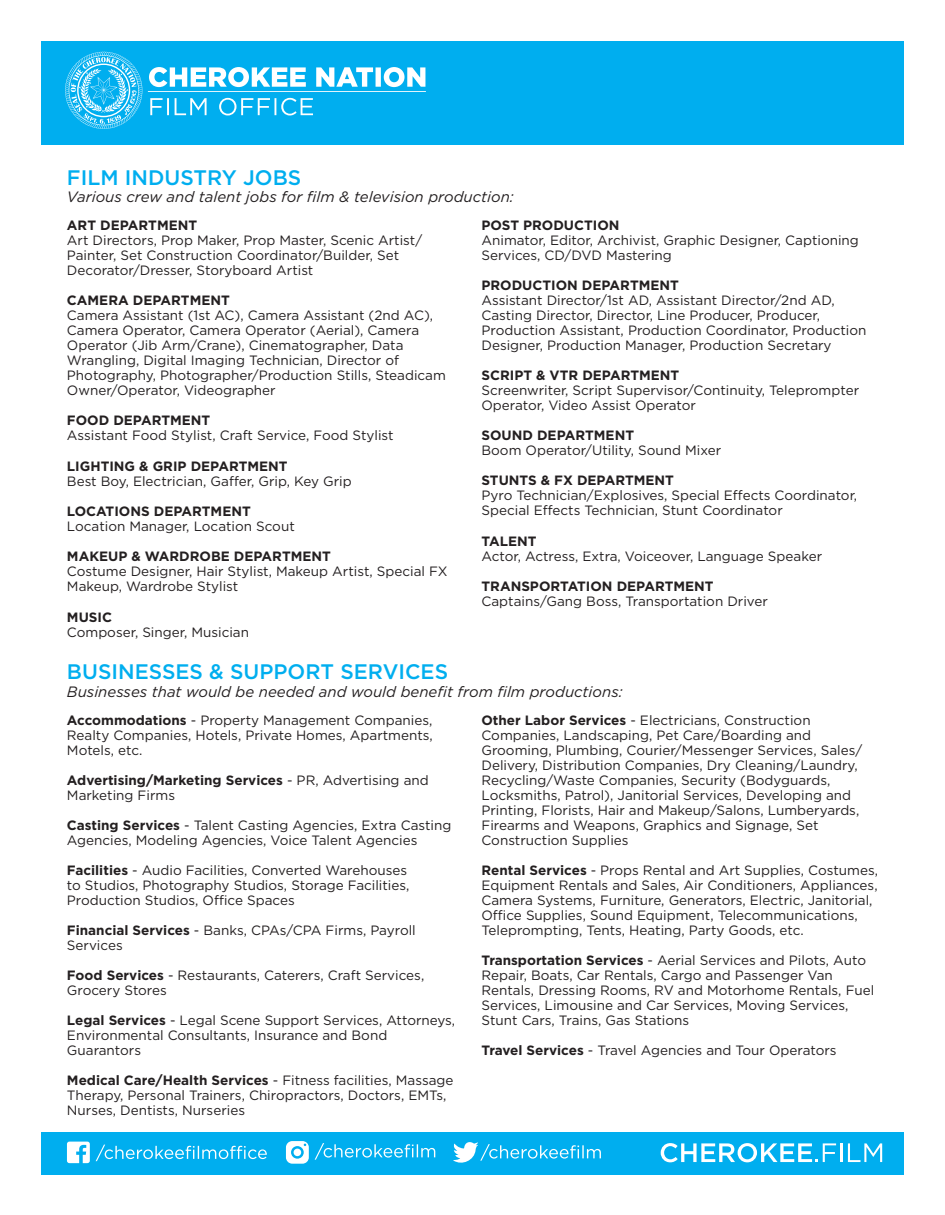
<style>
.page{position:relative;width:945px;height:1215px;background:#fff}
.page>*{position:absolute;margin:0;border:0;box-sizing:border-box;transform-origin:0 0}
.t1{font:500 21px "Gotham";color:#00aeef}
.t2{font:italic 15px "Gotham";color:#231f20}
.t3{font:13.5px/15px "Gotham";color:#231f20}
.t4{font:700 13.5px "Gotham";color:#231f20}
.s1{font-weight:700}
</style>
<div class="page">
<div style="left:41px;top:41px;width:863px;height:103px;background:#00aeef"></div>
<div style="left:41px;top:1132px;width:863px;height:42px;background:#00aeef"></div>
<svg style="left:65px;top:52px;width:361px;height:77px"></svg>
<svg style="left:661px;top:1143px;width:181px;height:19px"></svg>
<svg style="left:848px;top:1143px;width:34px;height:19px"></svg>
<svg style="left:286px;top:1141px;width:23px;height:23px"></svg>
<svg style="left:315px;top:1143px;width:120px;height:17px"></svg>
<svg style="left:453px;top:1142px;width:148px;height:21px"></svg>
<svg style="left:67px;top:1142px;width:23px;height:21px"></svg>
<svg style="left:96px;top:1145px;width:171px;height:16px"></svg>
<h1 class="t1" style="left:67px;top:164px;width:236px">FILM INDUSTRY JOBS</h1>
<p class="t2" style="left:67px;top:187px;width:448px">Various crew and talent jobs for film &amp; television production:</p>
<p class="t4" style="left:67px;top:216px;width:132px">ART DEPARTMENT</p>
<p class="t3" style="left:67px;top:232px;width:357px">Art Directors, Prop Maker, Prop Master, Scenic Artist/<br>Painter, Set Construction Coordinator/Builder, Set<br>Decorator/Dresser, Storyboard Artist</p>
<p class="t4" style="left:67px;top:291px;width:164px">CAMERA DEPARTMENT</p>
<p class="t3" style="left:67px;top:307px;width:380px">Camera Assistant (1st AC), Camera Assistant (2nd AC), Camera Operator, Camera Operator (Aerial), Camera Operator (Jib Arm/Crane), Cinematographer, Data Wrangling, Digital Imaging Technician, Director of Photography, Photographer/Production Stills, Steadicam Owner/Operator, Videographer</p>
<p class="t4" style="left:67px;top:411px;width:145px">FOOD DEPARTMENT</p>
<p class="t3" style="left:67px;top:427px;width:328px">Assistant Food Stylist, Craft Service, Food Stylist</p>
<p class="t4" style="left:67px;top:457px;width:222px">LIGHTING &amp; GRIP DEPARTMENT</p>
<p class="t3" style="left:67px;top:473px;width:286px">Best Boy, Electrician, Gaffer, Grip, Key Grip</p>
<p class="t4" style="left:67px;top:502px;width:185px">LOCATIONS DEPARTMENT</p>
<p class="t3" style="left:67px;top:518px;width:229px">Location Manager, Location Scout</p>
<p class="t4" style="left:67px;top:547px;width:266px">MAKEUP &amp; WARDROBE DEPARTMENT</p>
<p class="t3" style="left:67px;top:563px;width:382px">Costume Designer, Hair Stylist, Makeup Artist, Special FX<br>Makeup, Wardrobe Stylist</p>
<p class="t4" style="left:67px;top:608px;width:47px">MUSIC</p>
<p class="t3" style="left:67px;top:625px;width:184px">Composer, Singer, Musician</p>
<h1 class="t1" style="left:67px;top:658px;width:383px">BUSINESSES &amp; SUPPORT SERVICES</h1>
<p class="t4" style="left:482px;top:216px;width:140px">POST PRODUCTION</p>
<p class="t3" style="left:482px;top:232px;width:379px">Animator, Editor, Archivist, Graphic Designer, Captioning<br>Services, CD/DVD Mastering</p>
<p class="t4" style="left:482px;top:276px;width:199px">PRODUCTION DEPARTMENT</p>
<p class="t3" style="left:482px;top:292px;width:387px">Assistant Director/1st AD, Assistant Director/2nd AD, Casting Director, Director, Line Producer, Producer, Production Assistant, Production Coordinator, Production Designer, Production Manager, Production Secretary</p>
<p class="t4" style="left:482px;top:366px;width:199px">SCRIPT &amp; VTR DEPARTMENT</p>
<p class="t3" style="left:482px;top:382px;width:379px">Screenwriter, Script Supervisor/Continuity, Teleprompter<br>Operator, Video Assist Operator</p>
<p class="t4" style="left:482px;top:426px;width:154px">SOUND DEPARTMENT</p>
<p class="t3" style="left:482px;top:442px;width:241px">Boom Operator/Utility, Sound Mixer</p>
<p class="t4" style="left:482px;top:471px;width:194px">STUNTS &amp; FX DEPARTMENT</p>
<p class="t3" style="left:482px;top:487px;width:377px">Pyro Technician/Explosives, Special Effects Coordinator,<br>Special Effects Technician, Stunt Coordinator</p>
<p class="t4" style="left:482px;top:532px;width:57px">TALENT</p>
<p class="t3" style="left:482px;top:548px;width:342px">Actor, Actress, Extra, Voiceover, Language Speaker</p>
<p class="t4" style="left:482px;top:577px;width:234px">TRANSPORTATION DEPARTMENT</p>
<p class="t3" style="left:482px;top:593px;width:288px">Captains/Gang Boss, Transportation Driver</p>
<p class="t2" style="left:67px;top:682px;width:557px">Businesses that would be needed and would benefit from film productions:</p>
<p class="t3" style="left:67px;top:713px;width:367px;text-align:justify"><span class="s1">Accommodations</span> - Property Management Companies, Realty Companies, Hotels, Private Homes, Apartments, Motels, etc.</p>
<p class="t3" style="left:67px;top:773px;width:363px"><span class="s1">Advertising/Marketing Services</span> - PR, Advertising and<br>Marketing Firms</p>
<p class="t3" style="left:67px;top:818px;width:386px"><span class="s1">Casting Services</span> - Talent Casting Agencies, Extra Casting<br>Agencies, Modeling Agencies, Voice Talent Agencies</p>
<p class="t3" style="left:67px;top:863px;width:344px"><span class="s1">Facilities</span> - Audio Facilities, Converted Warehouses to Studios, Photography Studios, Storage Facilities,<br>Production Studios, Office Spaces</p>
<p class="t3" style="left:67px;top:923px;width:350px"><span class="s1">Financial Services</span> - Banks, CPAs/CPA Firms, Payroll<br>Services</p>
<p class="t3" style="left:67px;top:968px;width:359px"><span class="s1">Food Services</span> - Restaurants, Caterers, Craft Services,<br>Grocery Stores</p>
<p class="t3" style="left:67px;top:1013px;width:390px"><span class="s1">Legal Services</span> - Legal Scene Support Services, Attorneys,<br>Environmental Consultants, Insurance and Bond<br>Guarantors</p>
<p class="t3" style="left:67px;top:1073px;width:388px"><span class="s1">Medical Care/Health Services</span> - Fitness facilities, Massage<br>Therapy, Personal Trainers, Chiropractors, Doctors, EMTs,<br>Nurses, Dentists, Nurseries</p>
<p class="t3" style="left:482px;top:713px;width:382px"><span class="s1">Other Labor Services</span> - Electricians, Construction Companies, Landscaping, Pet Care/Boarding and Grooming, Plumbing, Courier/Messenger Services, Sales/ Delivery, Distribution Companies, Dry Cleaning/Laundry, Recycling/Waste Companies, Security (Bodyguards, Locksmiths, Patrol), Janitorial Services, Developing and Printing, Florists, Hair and Makeup/Salons, Lumberyards, Firearms and Weapons, Graphics and Signage, Set Construction Supplies</p>
<p class="t3" style="left:482px;top:863px;width:398px"><span class="s1">Rental Services</span> - Props Rental and Art Supplies, Costumes, Equipment Rentals and Sales, Air Conditioners, Appliances, Camera Systems, Furniture, Generators, Electric, Janitorial, Office Supplies, Sound Equipment, Telecommunications, Teleprompting, Tents, Heating, Party Goods, etc.</p>
<p class="t3" style="left:482px;top:953px;width:394px"><span class="s1">Transportation Services</span> - Aerial Services and Pilots, Auto Repair, Boats, Car Rentals, Cargo and Passenger Van Rentals, Dressing Rooms, RV and Motorhome Rentals, Fuel Services, Limousine and Car Services, Moving Services, Stunt Cars, Trains, Gas Stations</p>
<p class="t3" style="left:482px;top:1043px;width:357px"><span class="s1">Travel Services</span> - Travel Agencies and Tour Operators</p>
</div>
